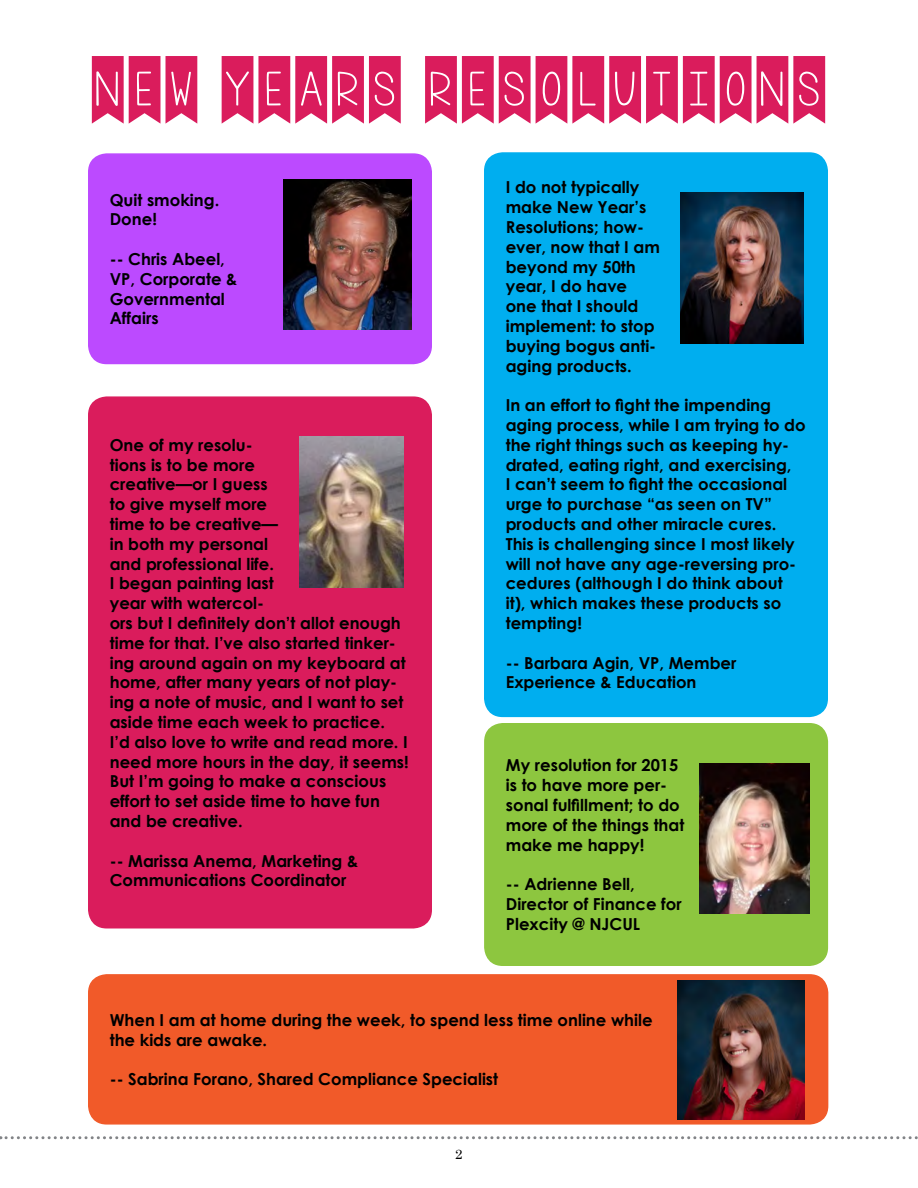
<style>
.page{position:relative;width:918px;height:1188px;background:#fff}
.page>*{position:absolute;margin:0;border:0;box-sizing:border-box;transform-origin:0 0}
.t1{font:99px "KGA Little Swag";color:#da1c5c}
.t2{font:700 16.5px/19.8px "Century Gothic";color:#000}
.t3{font:13.5px "Century";color:#000}
</style>
<div class="page">
<svg style="left:0;top:1136px;width:918px;height:3px"></svg>
<div style="left:89px;top:154px;width:342px;height:209px;background:#bc4aff;border-radius:18px"></div>
<div style="left:88px;top:153px;width:344px;height:211px;border:2px solid #bc4aff;border-radius:18px"></div>
<img style="left:284px;top:179px;width:128px;height:151px">
<div style="left:485px;top:153px;width:342px;height:563px;background:#00aeef;border-radius:18px"></div>
<div style="left:484px;top:152px;width:344px;height:565px;border:2px solid #00aeef;border-radius:18px"></div>
<img style="left:681px;top:193px;width:122px;height:150px">
<div style="left:89px;top:397px;width:342px;height:531px;background:#da1c5c;border-radius:18px"></div>
<div style="left:88px;top:396px;width:344px;height:532px;border:2px solid #da1c5c;border-radius:18px"></div>
<img style="left:300px;top:437px;width:103px;height:150px">
<div style="left:485px;top:724px;width:342px;height:241px;background:#8dc63f;border-radius:18px"></div>
<div style="left:484px;top:723px;width:344px;height:243px;border:2px solid #8dc63f;border-radius:18px"></div>
<img style="left:700px;top:763px;width:109px;height:151px">
<div style="left:89px;top:975px;width:739px;height:149px;background:#f15a29;border-radius:18px"></div>
<div style="left:88px;top:974px;width:740px;height:151px;border:2px solid #f15a29;border-radius:18px"></div>
<img style="left:678px;top:980px;width:127px;height:139px">
<h1 class="t1" style="left:89px;top:54px;width:740px">NEW YEARS RESOLUTIONS</h1>
<p class="t2" style="left:110px;top:189px;width:111px">Quit smoking.<br>Done!</p>
<p class="t2" style="left:110px;top:249px;width:129px">-- Chris Abeel,<br>VP, Corporate &amp;<br>Governmental<br>Affairs</p>
<p class="t2" style="left:110px;top:435px;width:300px">One of my resolu-<br>tions is to be more<br>creative—or I guess<br>to give myself more<br>time to be creative—<br>in both my personal<br>and professional life.<br>I began painting last<br>year with watercol-<br>ors but I definitely don’t allot enough time for that. I’ve also started tinker&shy;ing around again on my keyboard at home, after many years of not play&shy;ing a note of music, and I want to set aside time each week to practice.<br>I’d also love to write and read more. I need more hours in the day, it seems!<br>But I’m going to make a conscious effort to set aside time to have fun and be creative.</p>
<p class="t2" style="left:110px;top:850px;width:250px">-- Marissa Anema, Marketing &amp;<br>Communications Coordinator</p>
<p class="t2" style="left:506px;top:177px;width:156px">I do not typically make New Year’s<br>Resolutions; how&shy;ever, now that I am beyond my 50th year, I do have one that I should implement: to stop buying bogus anti&shy;aging products.</p>
<p class="t2" style="left:506px;top:395px;width:301px">In an effort to fight the impending aging process, while I am trying to do the right things such as keeping hy&shy;drated, eating right, and exercising,<br>I can’t seem to fight the occasional urge to purchase “as seen on TV” products and other miracle cures.<br>This is challenging since I most likely will not have any age-reversing pro&shy;cedures (although I do think about it), which makes these products so tempting!</p>
<p class="t2" style="left:506px;top:652px;width:232px">-- Barbara Agin, VP, Member<br>Experience &amp; Education</p>
<p class="t2" style="left:506px;top:755px;width:180px">My resolution for 2015 is to have more per&shy;sonal fulfillment; to do more of the things that make me happy!</p>
<p class="t2" style="left:506px;top:874px;width:177px">-- Adrienne Bell,<br>Director of Finance for<br>Plexcity @ NJCUL</p>
<p class="t2" style="left:110px;top:1010px;width:544px">When I am at home during the week, to spend less time online while the kids are awake.</p>
<p class="t2" style="left:110px;top:1069px;width:390px">-- Sabrina Forano, Shared Compliance Specialist</p>
<p class="t3" style="left:455px;top:1143px;width:9px">2</p>
</div>
